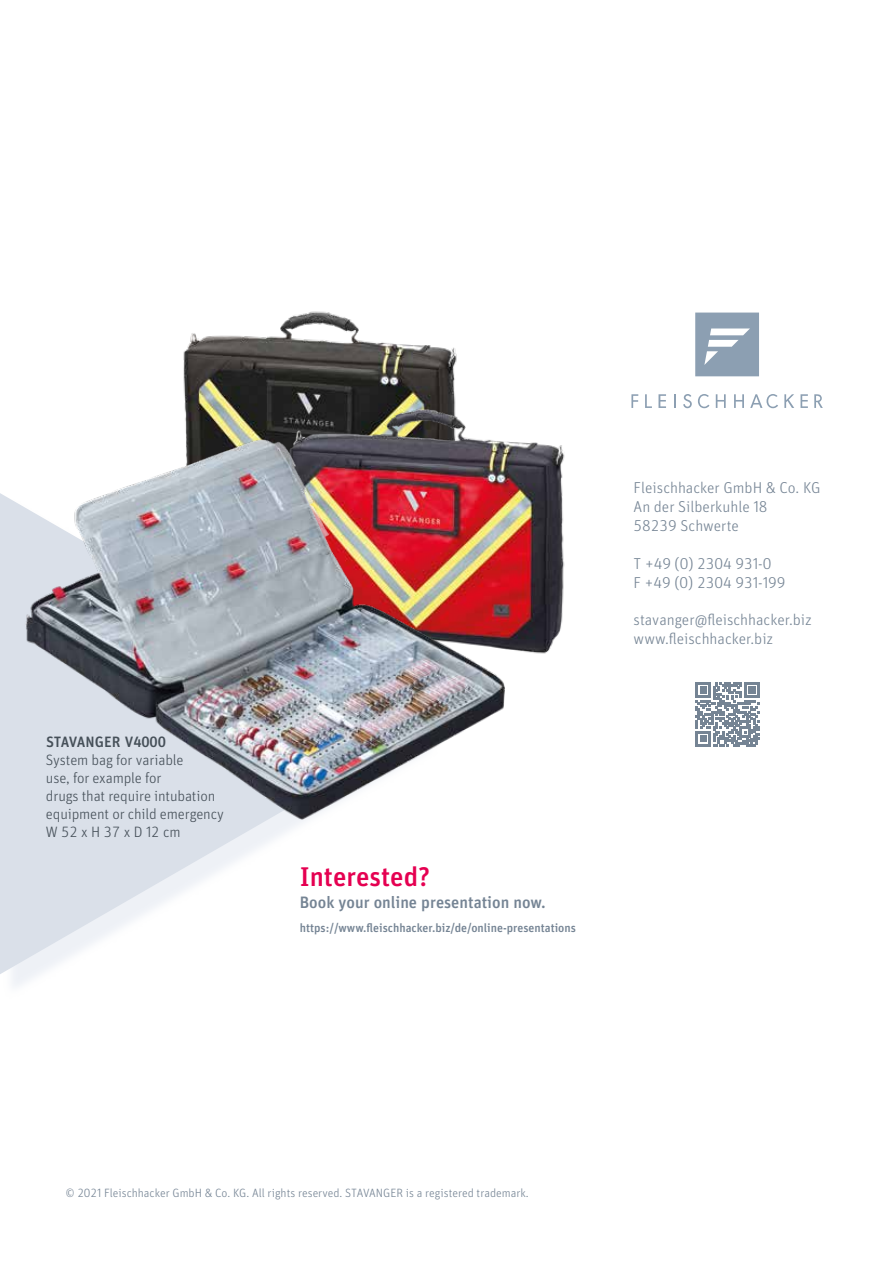
<style>
.page{position:relative;width:893px;height:1263px;background:#fff}
.page>*{position:absolute;margin:0;border:0;box-sizing:border-box;transform-origin:0 0}
.t1{font:500 27px "Unit OT";color:#e50051}
.t2{font:500 16.5px "Unit OT";color:#758494}
.t3{font:300 15.75px/18.9px "Unit OT";color:#758494}
.t4{font:300 15px/18px "Unit OT";letter-spacing:-.01em;color:#465059}
.t5{font:500 15px "Unit OT";letter-spacing:-.01em;color:#465059}
.t6{font:300 12px "Unit OT";color:#758494}
.t7{font:500 12px "Unit OT";color:#758494}
</style>
<div class="page">
<img style="left:183px;top:311px;width:274px;height:89px">
<img style="left:225px;top:363px;width:232px;height:37px">
<svg style="left:0;top:834px;width:281px;height:140px"></svg>
<svg style="left:683px;top:394px;width:9px;height:14px"></svg>
<svg style="left:698px;top:394px;width:11px;height:14px"></svg>
<svg style="left:645px;top:394px;width:7px;height:14px"></svg>
<svg style="left:631px;top:394px;width:7px;height:14px"></svg>
<svg style="left:800px;top:394px;width:8px;height:14px"></svg>
<svg style="left:658px;top:394px;width:8px;height:14px"></svg>
<svg style="left:674px;top:394px;width:2px;height:14px"></svg>
<svg style="left:734px;top:394px;width:10px;height:14px"></svg>
<svg style="left:716px;top:394px;width:10px;height:14px"></svg>
<svg style="left:784px;top:394px;width:10px;height:14px"></svg>
<svg style="left:750px;top:394px;width:28px;height:14px"></svg>
<svg style="left:814px;top:394px;width:9px;height:14px"></svg>
<svg style="left:695px;top:313px;width:64px;height:63px"></svg>
<svg style="left:695px;top:682px;width:65px;height:64px"></svg>
<img style="left:0;top:400px;width:565px;height:434px">
<p class="t5" style="left:46px;top:732px;width:121px">STAVANGER V4000</p>
<p class="t4" style="left:46px;top:750px;width:179px">System bag for variable<br>use, for example for<br>drugs that require intubation equipment or child emergency<br>W 52 x H 37 x D 12 cm</p>
<p class="t3" style="left:634px;top:478px;width:188px">Fleischhacker GmbH &amp; Co. KG<br>An der Silberkuhle 18<br>58239 Schwerte</p>
<p class="t3" style="left:634px;top:554px;width:153px">T +49 (0) 2304 931-0<br>F +49 (0) 2304 931-199</p>
<p class="t3" style="left:634px;top:611px;width:180px">stavanger@fleischhacker.biz www.fleischhacker.biz</p>
<h1 class="t1" style="left:300px;top:860px;width:132px">Interested?</h1>
<p class="t2" style="left:300px;top:892px;width:248px">Book your online presentation now.</p>
<p class="t7" style="left:300px;top:921px;width:278px">https://www.fleischhacker.biz/de/online-presentations</p>
<p class="t6" style="left:66px;top:1186px;width:464px">© 2021 Fleischhacker GmbH &amp; Co. KG. All rights reserved. STAVANGER is a registered trademark.</p>
</div>
